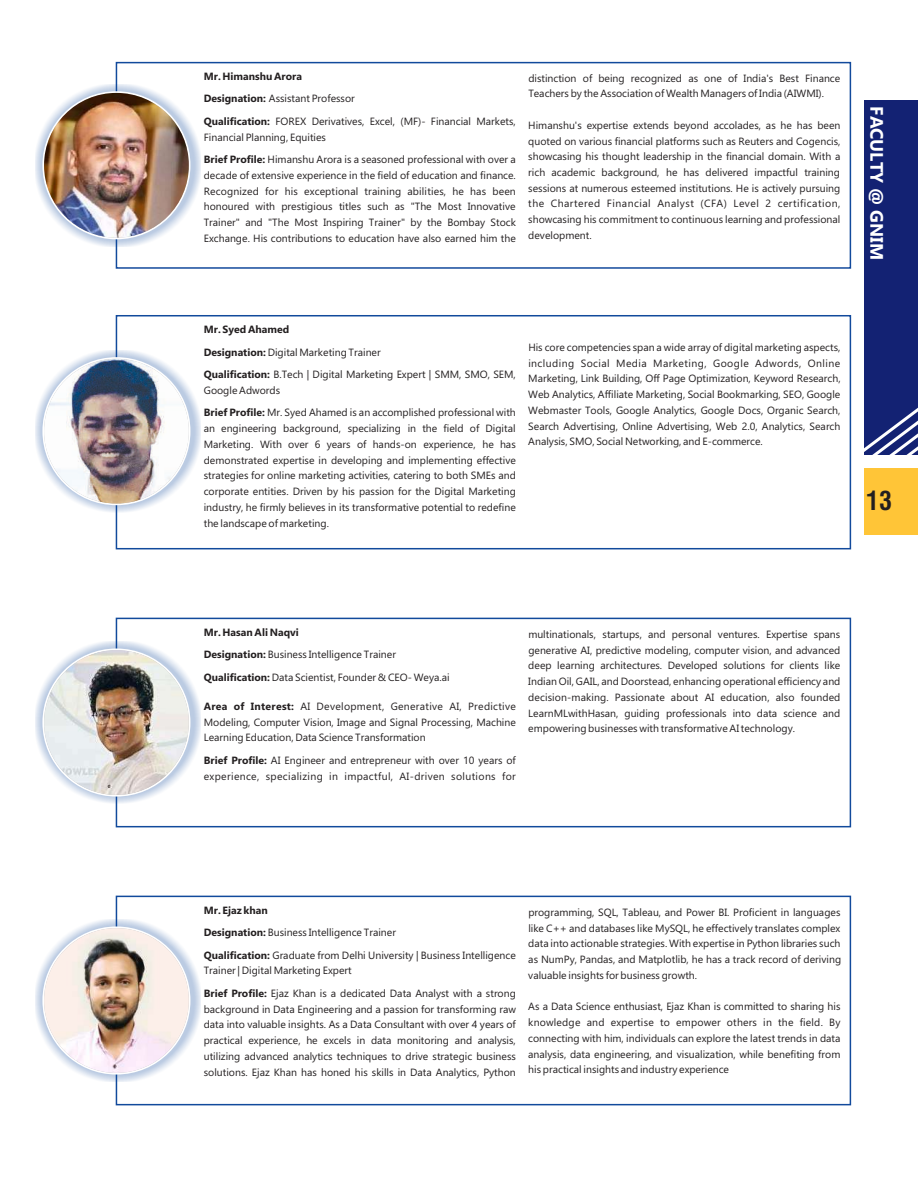
<style>
.page{position:relative;width:918px;height:1188px;background:#fff}
.page>*{position:absolute;margin:0;border:0;box-sizing:border-box;transform-origin:0 0}
.t1{font:700 condensed 25.65px "Swiss 721 BT";color:#231f20}
.t2{font:700 18px "Ebrima";color:#fff}
.t3{font:10.5px/15.8px "Ebrima";color:#231f20;text-align:justify}
.t4{font:700 10.5px/22.4px "Ebrima";color:#231f20}
.t5{font:10.5px/15.8px "Ebrima";letter-spacing:.03em;color:#231f20}
.s1{font-weight:700}
.s2{font-weight:400}
</style>
<div class="page">
<div style="left:116px;top:315px;width:735px;height:234px;border:2px solid #124a9c"></div>
<div style="left:35px;top:350px;width:166px;height:163px;background:#124a9c;opacity:.29"></div>
<img style="left:44px;top:359px;width:145px;height:145px;border-radius:50%">
<div style="left:116px;top:618px;width:735px;height:209px;border:2px solid #124a9c"></div>
<div style="left:35px;top:641px;width:166px;height:163px;background:#124a9c;opacity:.29"></div>
<img style="left:44px;top:650px;width:145px;height:145px;border-radius:50%">
<div style="left:116px;top:896px;width:735px;height:209px;border:2px solid #124a9c"></div>
<div style="left:35px;top:919px;width:166px;height:163px;background:#124a9c;opacity:.29"></div>
<img style="left:44px;top:928px;width:145px;height:145px;border-radius:50%">
<div style="left:116px;top:62px;width:735px;height:207px;border:2px solid #124a9c"></div>
<div style="left:35px;top:84px;width:166px;height:163px;background:#124a9c;opacity:.29"></div>
<img style="left:44px;top:93px;width:145px;height:145px;border-radius:50%">
<div style="left:864px;top:100px;width:54px;height:354px;background:#132273"></div>
<svg style="left:864px;top:407px;width:54px;height:47px"></svg>
<div style="left:864px;top:468px;width:54px;height:67px;background:#ffc537"></div>
<p class="t4" style="left:204px;top:66px;width:100px">Mr. Himanshu Arora</p>
<p class="t3" style="left:528px;top:71px;width:313px">distinction of being recognized as one of India's Best Finance<br>Teachers by the Association of Wealth Managers of India (AIWMI).</p>
<p class="t3" style="left:528px;top:118px;width:314px">Himanshu's expertise extends beyond accolades, as he has been quoted on various financial platforms such as Reuters and Cogencis, showcasing his thought leadership in the financial domain. With a rich academic background, he has delivered impactful training sessions at numerous esteemed institutions. He is actively pursuing the Chartered Financial Analyst (CFA) Level 2 certification, showcasing his commitment to continuous learning and professional development.</p>
<p class="t3" style="left:204px;top:89px;width:314px;line-height:22.5px"><span class="s1">Designation:</span> Assistant Professor<br><span class="s1">Qualification:</span> FOREX Derivatives, Excel, (MF)- Financial Markets,</p>
<p class="t3" style="left:204px;top:127px;width:314px;line-height:22.5px">Financial Planning, Equities<br><span class="s1">Brief Profile:</span> Himanshu Arora is a seasoned professional with over a</p>
<p class="t3" style="left:204px;top:168px;width:314px">decade of extensive experience in the field of education and finance.<br>Recognized for his exceptional training abilities, he has been honoured with prestigious titles such as "The Most Innovative Trainer" and "The Most Inspiring Trainer" by the Bombay Stock Exchange. His contributions to education have also earned him the</p>
<p class="t4" style="left:204px;top:319px;width:178px">Mr. Syed Ahamed<br>Designation: <span class="s2">Digital Marketing Trainer</span></p>
<p class="t3" style="left:204px;top:367px;width:314px"><span class="s1">Qualification:</span> B.Tech | Digital Marketing Expert | SMM, SMO, SEM,<br>Google Adwords</p>
<p class="t3" style="left:204px;top:406px;width:314px"><span class="s1">Brief Profile:</span> Mr. Syed Ahamed is an accomplished professional with an engineering background, specializing in the field of Digital Marketing. With over 6 years of hands-on experience, he has demonstrated expertise in developing and implementing effective strategies for online marketing activities, catering to both SMEs and corporate entities. Driven by his passion for the Digital Marketing industry, he firmly believes in its transformative potential to redefine the landscape of marketing.</p>
<p class="t3" style="left:528px;top:340px;width:314px">His core competencies span a wide array of digital marketing aspects, including Social Media Marketing, Google Adwords, Online Marketing, Link Building, Off Page Optimization, Keyword Research, Web Analytics, Affiliate Marketing, Social Bookmarking, SEO, Google Webmaster Tools, Google Analytics, Google Docs, Organic Search, Search Advertising, Online Advertising, Web 2.0, Analytics, Search Analysis, SMO, Social Networking, and E-commerce.</p>
<h2 class="t2" style="left:884px;top:106px;width:155px;rotate:90deg">FACULTY @ GNIM</h2>
<h1 class="t1" style="left:866px;top:491px;width:27px">13</h1>
<p class="t4" style="left:204px;top:622px;width:194px">Mr. Hasan Ali Naqvi<br>Designation: <span class="s2">Business Intelligence Trainer</span></p>
<p class="t3" style="left:204px;top:670px;width:247px"><span class="s1">Qualification:</span> Data Scientist, Founder &amp; CEO- Weya.ai</p>
<p class="t3" style="left:204px;top:699px;width:314px"><span class="s1">Area of Interest:</span> AI Development, Generative AI, Predictive Modeling, Computer Vision, Image and Signal Processing, Machine Learning Education, Data Science Transformation</p>
<p class="t5" style="left:204px;top:753px;width:314px"><span class="s1">Brief Profile:</span> AI Engineer and entrepreneur with over 10 years of experience, specializing in impactful, AI-driven solutions for</p>
<p class="t3" style="left:528px;top:627px;width:314px">multinationals, startups, and personal ventures. Expertise spans generative AI, predictive modeling, computer vision, and advanced deep learning architectures. Developed solutions for clients like Indian Oil, GAIL, and Doorstead, enhancing operational efficiency and decision-making. Passionate about AI education, also founded LearnMLwithHasan, guiding professionals into data science and empowering businesses with transformative AI technology.</p>
<p class="t3" style="left:204px;top:900px;width:314px;line-height:22.5px;text-align:left"><span class="s1">Mr. Ejaz khan<br>Designation:</span> Business Intelligence Trainer<br><span class="s1">Qualification:</span> Graduate from Delhi University | Business Intelligence</p>
<p class="t3" style="left:204px;top:960px;width:314px;line-height:22.5px">Trainer | Digital Marketing Expert<br><span class="s1">Brief Profile:</span> Ejaz Khan is a dedicated Data Analyst with a strong</p>
<p class="t3" style="left:204px;top:1002px;width:314px">background in Data Engineering and a passion for transforming raw data into valuable insights. As a Data Consultant with over 4 years of practical experience, he excels in data monitoring and analysis, utilizing advanced analytics techniques to drive strategic business solutions. Ejaz Khan has honed his skills in Data Analytics, Python</p>
<p class="t3" style="left:528px;top:905px;width:314px">programming, SQL, Tableau, and Power BI. Proficient in languages like C++ and databases like MySQL, he effectively translates complex data into actionable strategies. With expertise in Python libraries such as NumPy, Pandas, and Matplotlib, he has a track record of deriving valuable insights for business growth.</p>
<p class="t3" style="left:528px;top:1000px;width:314px">As a Data Science enthusiast, Ejaz Khan is committed to sharing his knowledge and expertise to empower others in the field. By connecting with him, individuals can explore the latest trends in data analysis, data engineering, and visualization, while benefiting from his practical insights and industry experience</p>
</div>
